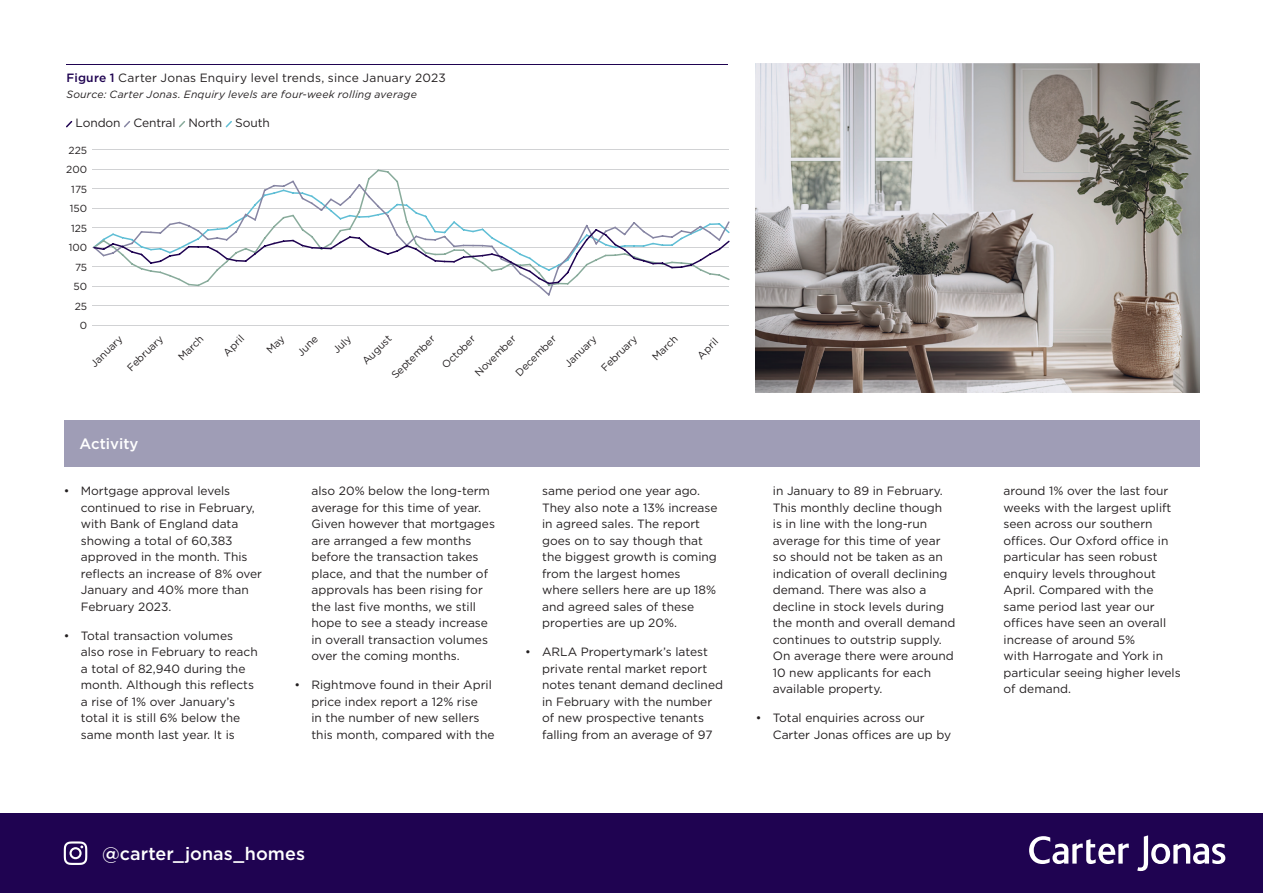
<style>
.page{position:relative;width:1263px;height:893px;background:#fff}
.page>*{position:absolute;margin:0;border:0;box-sizing:border-box;transform-origin:0 0}
.t1{font:500 18px "Gotham";color:#fff}
.t2{font:500 15px "Gotham";color:#fff}
.t3{font:12px/16.5px "Gotham";color:#231f20}
.t4{font:12px "Gotham";letter-spacing:.02em;color:#231f20}
.t5{font:italic 10.5px "Gotham";letter-spacing:.02em;color:#231f20}
.t6{font:10.35px/19.5px "Gotham";color:#231f20;text-align:right}
.s1{font-weight:500;color:#1f0351}
</style>
<div class="page">
<div style="left:0;top:813px;width:1263px;height:80px;background:#1f0351"></div>
<svg style="left:1137px;top:835px;width:88px;height:36px"></svg>
<svg style="left:1029px;top:836px;width:100px;height:28px"></svg>
<svg style="left:64px;top:841px;width:23px;height:24px"></svg>
<div style="left:64px;top:420px;width:1135px;height:46px;background:#9f9db6"></div>
<svg style="left:756px;top:64px;width:443px;height:328px;background:#a39e9b"></svg>
<hr style="left:92px;top:325px;width:636px;height:1px;background:#d1d2d4">
<hr style="left:92px;top:247px;width:636px;height:1px;background:#d1d2d4">
<hr style="left:92px;top:286px;width:636px;height:1px;background:#d1d2d4">
<hr style="left:92px;top:306px;width:636px;height:1px;background:#d1d2d4">
<hr style="left:92px;top:267px;width:636px;height:1px;background:#d1d2d4">
<hr style="left:92px;top:227px;width:636px;height:1px;background:#d1d2d4">
<hr style="left:92px;top:208px;width:636px;height:1px;background:#d1d2d4">
<hr style="left:92px;top:188px;width:636px;height:1px;background:#d1d2d4">
<hr style="left:92px;top:169px;width:636px;height:1px;background:#d1d2d4">
<hr style="left:92px;top:149px;width:636px;height:1px;background:#d1d2d4">
<svg style="left:66px;top:121px;width:6px;height:6px"></svg>
<svg style="left:124px;top:121px;width:6px;height:6px"></svg>
<svg style="left:179px;top:121px;width:6px;height:6px"></svg>
<svg style="left:226px;top:121px;width:6px;height:6px"></svg>
<hr style="left:66px;top:64px;width:662px;height:1px;background:#1f0351">
<svg style="left:164px;top:181px;width:566px;height:115px"></svg>
<svg style="left:93px;top:229px;width:637px;height:55px"></svg>
<p class="t4" style="left:66px;top:70px;width:381px"><span class="s1">Figure 1</span> Carter Jonas Enquiry level trends, since January 2023</p>
<p class="t5" style="left:66px;top:88px;width:352px">Source: Carter Jonas. Enquiry levels are four-week rolling average</p>
<p class="t3" style="left:76px;top:115px;width:196px">London Central North South</p>
<p class="t6" style="left:66px;top:140px;width:22px">225<br>200<br>175<br>150<br>125<br>100<br>75<br>50<br>25<br>0</p>
<p class="t6" style="left:122px;top:362px;width:48px;rotate:-45deg">February</p>
<p class="t6" style="left:596px;top:362px;width:48px;rotate:-45deg">February</p>
<p class="t6" style="left:647px;top:352px;width:33px;rotate:-45deg">March</p>
<p class="t6" style="left:173px;top:352px;width:33px;rotate:-45deg">March</p>
<p class="t6" style="left:218px;top:347px;width:26px;rotate:-45deg">April</p>
<p class="t6" style="left:692px;top:350px;width:26px;rotate:-45deg">April</p>
<p class="t6" style="left:292px;top:347px;width:26px;rotate:-45deg">June</p>
<p class="t6" style="left:357px;top:356px;width:38px;rotate:-45deg">August</p>
<p class="t6" style="left:386px;top:370px;width:58px;rotate:-45deg">September</p>
<p class="t6" style="left:328px;top:344px;width:22px;rotate:-45deg">July</p>
<p class="t6" style="left:437px;top:360px;width:44px;rotate:-45deg">October</p>
<p class="t6" style="left:469px;top:367px;width:55px;rotate:-45deg">November</p>
<p class="t6" style="left:510px;top:367px;width:54px;rotate:-45deg">December</p>
<p class="t6" style="left:85px;top:358px;width:42px;rotate:-45deg">January</p>
<p class="t6" style="left:559px;top:358px;width:42px;rotate:-45deg">January</p>
<p class="t2" style="left:80px;top:434px;width:60px">Activity</p>
<p class="t3" style="left:81px;top:482px;width:183px;text-indent:-17px">• Mortgage approval levels continued to rise in February, with Bank of England data showing a total of 60,383 approved in the month. This reflects an increase of 8% over<br>January and 40% more than<br>February 2023.</p>
<p class="t3" style="left:81px;top:627px;width:179px;text-indent:-17px">• Total transaction volumes also rose in February to reach a total of 82,940 during the month. Although this reflects a rise of 1% over January’s total it is still 6% below the same month last year. It is</p>
<p class="t3" style="left:311px;top:482px;width:185px">also 20% below the long-term average for this time of year.<br>Given however that mortgages are arranged a few months before the transaction takes place, and that the number of approvals has been rising for the last five months, we still hope to see a steady increase in overall transaction volumes over the coming months.</p>
<p class="t3" style="left:311px;top:677px;width:184px;text-indent:-17px">• Rightmove found in their April price index report a 12% rise<br>in the number of new sellers this month, compared with the</p>
<p class="t3" style="left:542px;top:482px;width:177px">same period one year ago.<br>They also note a 13% increase in agreed sales. The report goes on to say though that the biggest growth is coming from the largest homes where sellers here are up 18% and agreed sales of these properties are up 20%.</p>
<p class="t3" style="left:542px;top:644px;width:182px;text-indent:-17px">• ARLA Propertymark’s latest private rental market report notes tenant demand declined in February with the number of new prospective tenants falling from an average of 97</p>
<p class="t3" style="left:773px;top:482px;width:184px">in January to 89 in February.<br>This monthly decline though<br>is in line with the long-run average for this time of year so should not be taken as an indication of overall declining demand. There was also a decline in stock levels during the month and overall demand continues to outstrip supply.<br>On average there were around<br>10 new applicants for each available property.</p>
<p class="t3" style="left:773px;top:710px;width:180px;text-indent:-17px">• Total enquiries across our<br>Carter Jonas offices are up by</p>
<h1 class="t1" style="left:102px;top:842px;width:204px">@carter_jonas_homes</h1>
<p class="t3" style="left:1003px;top:482px;width:179px">around 1% over the last four weeks with the largest uplift seen across our southern offices. Our Oxford office in particular has seen robust enquiry levels throughout<br>April. Compared with the same period last year our offices have seen an overall increase of around 5%<br>with Harrogate and York in particular seeing higher levels of demand.</p>
</div>
